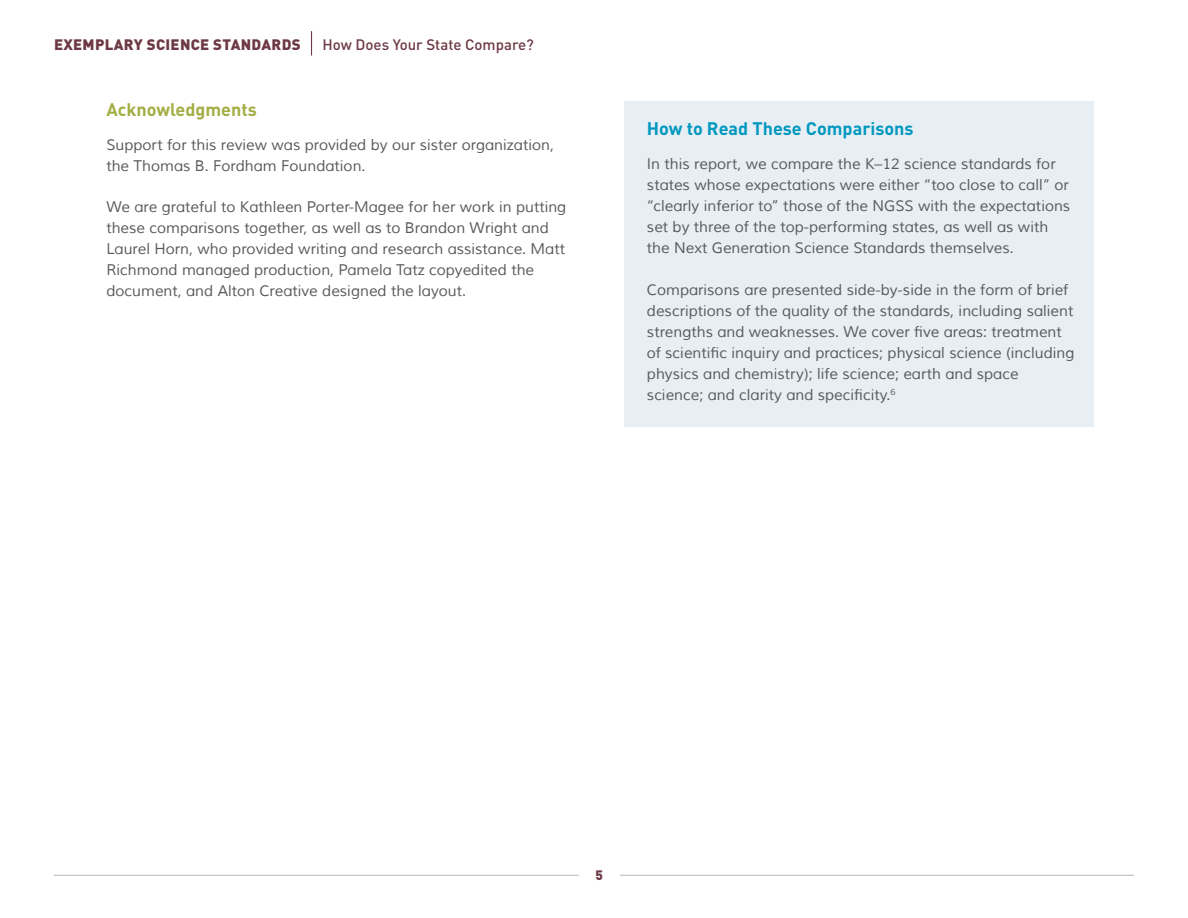
<style>
.page{position:relative;width:1188px;height:918px;background:#fff}
.page>*{position:absolute;margin:0;border:0;box-sizing:border-box;transform-origin:0 0}
.t1{font:700 18px "DIN";color:#0098bf}
.t2{font:700 18px "DIN";color:#a2ae43}
.t3{font:15px/21px "Muli";color:#58595b}
.t4{font:900 15px "DIN";letter-spacing:.02em;color:#6d3945}
.t5{font:500 15px "DIN";color:#6d3945}
.t6{font:900 13.5px "DIN";color:#6d3945}
</style>
<div class="page">
<hr style="left:54px;top:875px;width:1080px;height:1px;background:#bbb7b7">
<div style="left:579px;top:857px;width:40px;height:40px;background:#fff"></div>
<svg style="left:311px;top:31px;width:1px;height:25px"></svg>
<div style="left:624px;top:101px;width:470px;height:326px;background:#e7eef4"></div>
<p class="t4" style="left:54px;top:34px;width:247px">EXEMPLARY SCIENCE STANDARDS</p>
<p class="t5" style="left:322px;top:35px;width:213px">How Does Your State Compare?</p>
<p class="t2" style="left:106px;top:97px;width:152px">Acknowledgments</p>
<p class="t3" style="left:106px;top:135px;width:449px">Support for this review was provided by our sister organization, the Thomas B. Fordham Foundation.</p>
<p class="t3" style="left:106px;top:197px;width:461px">We are grateful to Kathleen Porter-Magee for her work in putting these comparisons together, as well as to Brandon Wright and Laurel Horn, who provided writing and research assistance. Matt Richmond managed production, Pamela Tatz copyedited the document, and Alton Creative designed the layout.</p>
<p class="t1" style="left:647px;top:117px;width:268px">How to Read These Comparisons</p>
<p class="t3" style="left:647px;top:154px;width:425px">In this report, we compare the K–12 science standards for states whose expectations were either “too close to call” or “clearly inferior to” those of the NGSS with the expectations set by three of the top-performing states, as well as with the Next Generation Science Standards themselves.</p>
<p class="t3" style="left:647px;top:279px;width:429px">Comparisons are presented side-by-side in the form of brief descriptions of the quality of the standards, including salient strengths and weaknesses. We cover five areas: treatment of scientific inquiry and practices; physical science (including physics and chemistry); life science; earth and space science; and clarity and specificity.<sup>6</sup></p>
<p class="t6" style="left:595px;top:866px;width:9px">5</p>
</div>
